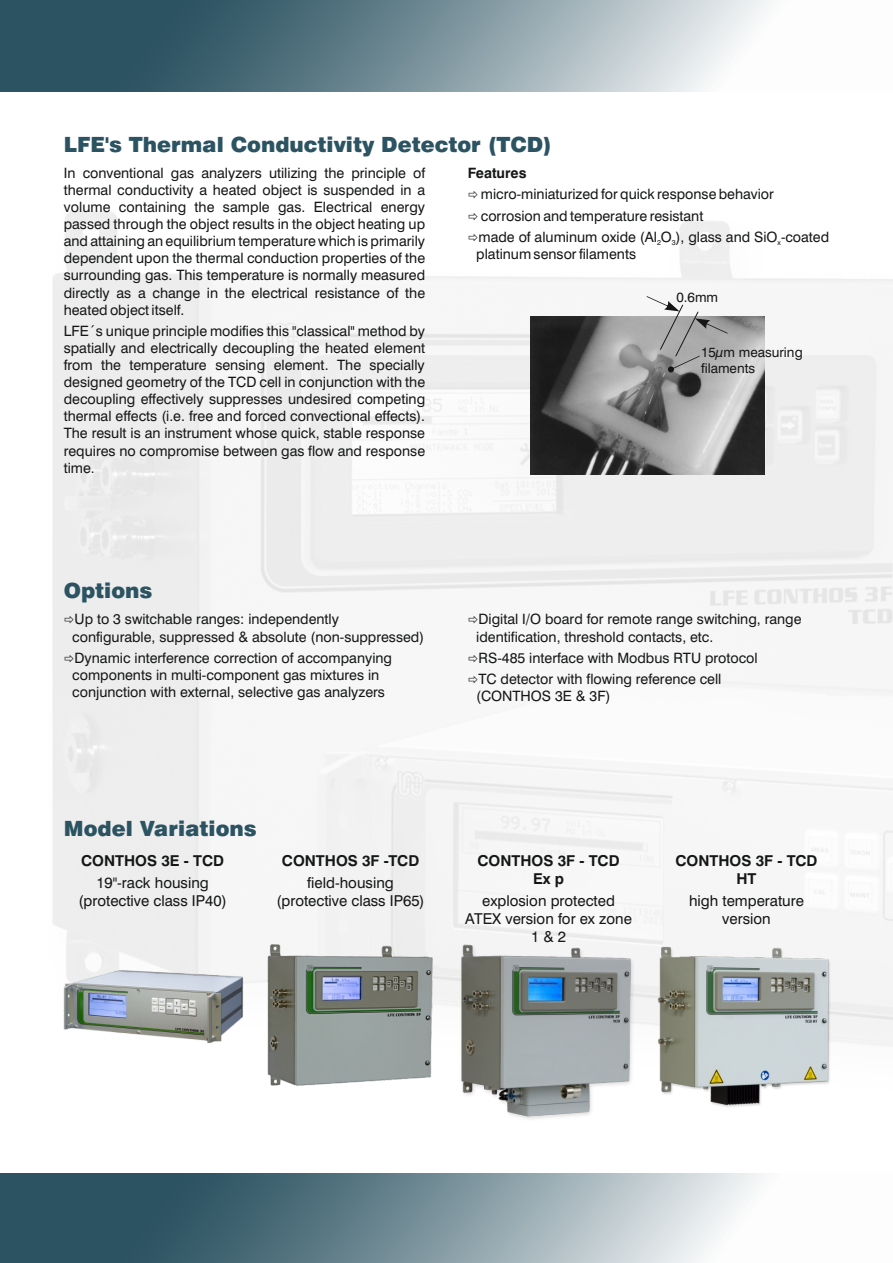
<style>
.page{position:relative;width:893px;height:1263px;background:#fff}
.page>*{position:absolute;margin:0;border:0;box-sizing:border-box;transform-origin:0 0}
.t1{font:900 21px "Swiss 721 BT";color:#2c5362}
.t2{font:15px/18px "Swiss 721 BT";color:#151616;text-align:center}
.t3{font:700 15px/18px "Swiss 721 BT";color:#151616;text-align:center}
.t4{font:14.25px/17.1px "Swiss 721 BT";color:#151616}
.t5{font:700 14.25px "Swiss 721 BT";color:#151616}
.t6{font:13.5px/16.2px "Swiss 721 BT";color:#151616}
.t7{font:7.2px "Swiss 721 BT";color:#151616}
</style>
<div class="page">
<img style="left:52px;top:211px;width:841px;height:835px">
<svg style="left:0;top:0;width:773px;height:92px;background:#78909a"></svg>
<svg style="left:0;top:1173px;width:766px;height:90px;background:#779099"></svg>
<img style="left:458px;top:944px;width:178px;height:175px">
<img style="left:266px;top:944px;width:169px;height:143px">
<img style="left:61px;top:969px;width:184px;height:76px">
<img style="left:650px;top:944px;width:188px;height:163px">
<img style="left:531px;top:316px;width:234px;height:159px">
<svg style="left:647px;top:296px;width:81px;height:76px"></svg>
<svg style="left:65px;top:616px;width:9px;height:8px"></svg>
<svg style="left:65px;top:655px;width:9px;height:7px"></svg>
<svg style="left:469px;top:616px;width:9px;height:8px"></svg>
<svg style="left:469px;top:655px;width:9px;height:7px"></svg>
<svg style="left:469px;top:676px;width:9px;height:8px"></svg>
<svg style="left:469px;top:212px;width:9px;height:8px"></svg>
<svg style="left:469px;top:234px;width:9px;height:7px"></svg>
<h1 class="t1" style="left:64px;top:136px;width:490px">LFE's Thermal Conductivity Detector (TCD)</h1>
<p class="t5" style="left:468px;top:167px;width:60px">Features</p>
<p class="t4" style="left:479px;top:185px;width:352px;line-height:21.3px">micro-miniaturized for quick response behavior corrosion and temperature resistant<br>made of aluminum oxide (Al O ), glass and SiO -coated</p>
<p class="t4" style="left:64px;top:166px;width:363px;text-align:justify">In conventional gas analyzers utilizing the principle of thermal conductivity a heated object is suspended in a volume containing the sample gas. Electrical energy passed through the object results in the object heating up and attaining an equilibrium temperature which is primarily dependent upon the thermal conduction properties of the surrounding gas. This temperature is normally measured directly as a change in the electrical resistance of the heated object itself.</p>
<p class="t4" style="left:64px;top:324px;width:363px;text-align:justify">LFE´s unique principle modifies this "classical" method by spatially and electrically decoupling the heated element from the temperature sensing element. The specially designed geometry of the TCD cell in conjunction with the decoupling effectively suppresses undesired competing thermal effects (i.e. free and forced convectional effects).<br>The result is an instrument whose quick, stable response requires no compromise between gas flow and response time.</p>
<p class="t7" style="left:657px;top:239px;width:5px">2</p>
<p class="t7" style="left:672px;top:239px;width:5px">3</p>
<p class="t7" style="left:778px;top:239px;width:5px">x</p>
<p class="t4" style="left:476px;top:247px;width:161px">platinum sensor filaments</p>
<p class="t6" style="left:676px;top:290px;width:43px">0.6mm</p>
<p class="t6" style="left:701px;top:345px;width:103px">15µm measuring filaments</p>
<h1 class="t1" style="left:64px;top:582px;width:90px">Options</h1>
<p class="t4" style="left:72px;top:612px;width:353px">Up to 3 switchable ranges: independently<br>configurable, suppressed &amp; absolute (non-suppressed)</p>
<p class="t4" style="left:72px;top:651px;width:321px">Dynamic interference correction of accompanying components in multi-component gas mixtures in conjunction with external, selective gas analyzers</p>
<p class="t4" style="left:476px;top:612px;width:327px">Digital I/O board for remote range switching, range identification, threshold contacts, etc.</p>
<p class="t4" style="left:479px;top:648px;width:281px;line-height:21.3px">RS-485 interface with Modbus RTU protocol<br>TC detector with flowing reference cell</p>
<p class="t4" style="left:476px;top:689px;width:136px">(CONTHOS 3E &amp; 3F)</p>
<h1 class="t1" style="left:64px;top:820px;width:194px">Model Variations</h1>
<p class="t3" style="left:81px;top:853px;width:144px">CONTHOS 3E - TCD</p>
<p class="t2" style="left:78px;top:875px;width:150px">19"-rack housing (protective class IP40)</p>
<p class="t3" style="left:282px;top:853px;width:139px">CONTHOS 3F -TCD</p>
<p class="t2" style="left:276px;top:875px;width:150px">field-housing (protective class IP65)</p>
<p class="t3" style="left:477px;top:853px;width:144px">CONTHOS 3F - TCD<br>Ex p</p>
<p class="t2" style="left:465px;top:893px;width:168px">explosion protected<br>ATEX version for ex zone<br>1 &amp; 2</p>
<p class="t3" style="left:675px;top:853px;width:144px">CONTHOS 3F - TCD<br>HT</p>
<p class="t2" style="left:689px;top:893px;width:116px">high temperature version</p>
</div>
